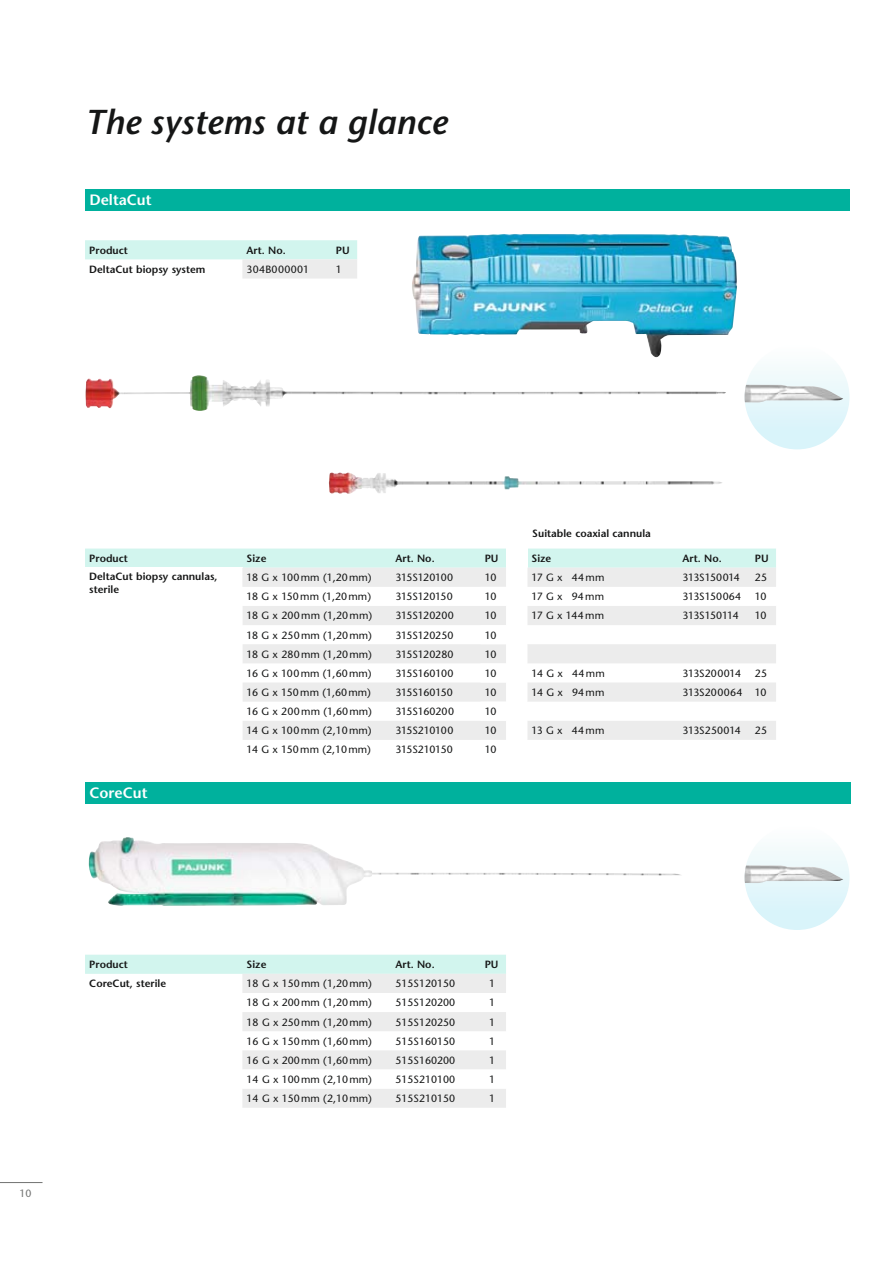
<style>
.page{position:relative;width:893px;height:1263px;background:#fff}
.page>*{position:absolute;margin:0;border:0;box-sizing:border-box;transform-origin:0 0}
.t1{font:italic 600 34.5px "Stone Sans";letter-spacing:.005em;color:#151616}
.t2{font:600 15px "Stone Sans";color:#fff}
.t3{font:10.5px "Stone Sans";color:#151616}
.t4{font:600 10.5px/13.5px "Stone Sans";color:#151616}
.t5{font:10.5px "Stone Sans";letter-spacing:-.02em;color:#151616}
.t6{font:10.5px "Stone Sans";letter-spacing:-.03em;color:#151616}
.t7{font:10.5px "Stone Sans";letter-spacing:.035em;color:#151616}
.t8{font:10.5px "Stone Sans";color:#727372}
</style>
<div class="page">
<img style="left:89px;top:837px;width:592px;height:69px">
<img style="left:412px;top:234px;width:325px;height:123px">
<img style="left:86px;top:375px;width:640px;height:36px">
<div style="left:745px;top:344px;width:104px;height:105px;background:linear-gradient(to bottom,#fefefd,#d3f2f9);border-radius:50%"></div>
<img style="left:745px;top:384px;width:98px;height:18px">
<img style="left:329px;top:473px;width:393px;height:21px">
<div style="left:745px;top:825px;width:104px;height:105px;background:linear-gradient(to bottom,#fdfdfd,#d4f2f9);border-radius:50%"></div>
<img style="left:745px;top:865px;width:98px;height:18px">
<svg style="left:85px;top:549px;width:691px;height:38px"></svg>
<svg style="left:243px;top:606px;width:533px;height:134px;fill:#ececec"></svg>
<div style="left:85px;top:782px;width:765px;height:22px;background:#00b19d"></div>
<svg style="left:85px;top:955px;width:421px;height:153px"></svg>
<div style="left:85px;top:189px;width:765px;height:21px;background:#00b19d"></div>
<svg style="left:85px;top:240px;width:272px;height:39px"></svg>
<hr style="left:0;top:1182px;width:43px;height:1px;background:#727372">
<h1 class="t1" style="left:85px;top:108px;width:364px">The systems at a glance</h1>
<h2 class="t2" style="left:89px;top:194px;width:64px">DeltaCut</h2>
<p class="t4" style="left:89px;top:244px;width:40px">Product</p>
<p class="t4" style="left:247px;top:244px;width:41px">Art. No.</p>
<p class="t4" style="left:336px;top:244px;width:15px">PU</p>
<p class="t4" style="left:89px;top:264px;width:118px">DeltaCut biopsy system</p>
<p class="t7" style="left:247px;top:265px;width:64px">304B000001</p>
<p class="t3" style="left:336px;top:265px;width:8px">1</p>
<p class="t4" style="left:532px;top:528px;width:120px">Suitable coaxial cannula</p>
<p class="t4" style="left:89px;top:553px;width:40px">Product</p>
<p class="t4" style="left:247px;top:553px;width:21px">Size</p>
<p class="t4" style="left:395px;top:553px;width:41px">Art. No.</p>
<p class="t4" style="left:485px;top:553px;width:15px">PU</p>
<p class="t4" style="left:531px;top:553px;width:21px">Size</p>
<p class="t4" style="left:682px;top:553px;width:41px">Art. No.</p>
<p class="t4" style="left:755px;top:553px;width:15px">PU</p>
<p class="t4" style="left:89px;top:570px;width:130px">DeltaCut biopsy cannulas, sterile</p>
<p class="t3" style="left:247px;top:573px;width:126px">18 G x 100 mm (1,20 mm)</p>
<p class="t5" style="left:395px;top:573px;width:59px">315S120100</p>
<p class="t3" style="left:485px;top:573px;width:13px">10</p>
<p class="t3" style="left:531px;top:573px;width:74px">17 G x 44 mm</p>
<p class="t5" style="left:682px;top:573px;width:59px">313S150014</p>
<p class="t3" style="left:755px;top:573px;width:14px">25</p>
<p class="t3" style="left:247px;top:593px;width:126px">18 G x 150 mm (1,20 mm)</p>
<p class="t5" style="left:395px;top:593px;width:59px">315S120150</p>
<p class="t3" style="left:485px;top:593px;width:13px">10</p>
<p class="t3" style="left:531px;top:593px;width:74px">17 G x 94 mm</p>
<p class="t3" style="left:682px;top:593px;width:60px">313S150064</p>
<p class="t3" style="left:755px;top:593px;width:13px">10</p>
<p class="t3" style="left:247px;top:612px;width:127px">18 G x 200 mm (1,20 mm)</p>
<p class="t3" style="left:395px;top:612px;width:60px">315S120200</p>
<p class="t3" style="left:485px;top:612px;width:13px">10</p>
<p class="t3" style="left:531px;top:612px;width:74px">17 G x 144 mm</p>
<p class="t6" style="left:682px;top:612px;width:58px">313S150114</p>
<p class="t3" style="left:755px;top:612px;width:13px">10</p>
<p class="t3" style="left:247px;top:631px;width:127px">18 G x 250 mm (1,20 mm)</p>
<p class="t3" style="left:395px;top:631px;width:60px">315S120250</p>
<p class="t3" style="left:485px;top:631px;width:13px">10</p>
<p class="t3" style="left:247px;top:650px;width:127px">18 G x 280 mm (1,20 mm)</p>
<p class="t3" style="left:395px;top:650px;width:60px">315S120280</p>
<p class="t3" style="left:485px;top:650px;width:13px">10</p>
<p class="t3" style="left:247px;top:669px;width:126px">16 G x 100 mm (1,60 mm)</p>
<p class="t5" style="left:395px;top:669px;width:60px">315S160100</p>
<p class="t3" style="left:485px;top:669px;width:13px">10</p>
<p class="t3" style="left:531px;top:669px;width:75px">14 G x 44 mm</p>
<p class="t3" style="left:682px;top:669px;width:60px">313S200014</p>
<p class="t3" style="left:755px;top:669px;width:14px">25</p>
<p class="t3" style="left:247px;top:688px;width:126px">16 G x 150 mm (1,60 mm)</p>
<p class="t5" style="left:395px;top:688px;width:59px">315S160150</p>
<p class="t3" style="left:485px;top:688px;width:13px">10</p>
<p class="t3" style="left:531px;top:688px;width:74px">14 G x 94 mm</p>
<p class="t3" style="left:682px;top:688px;width:85px">313S200064 10</p>
<p class="t3" style="left:247px;top:707px;width:127px">16 G x 200 mm (1,60 mm)</p>
<p class="t3" style="left:395px;top:707px;width:60px">315S160200</p>
<p class="t3" style="left:485px;top:707px;width:13px">10</p>
<p class="t3" style="left:247px;top:726px;width:126px">14 G x 100 mm (2,10 mm)</p>
<p class="t5" style="left:395px;top:726px;width:59px">315S210100</p>
<p class="t3" style="left:485px;top:726px;width:13px">10</p>
<p class="t3" style="left:531px;top:726px;width:74px">13 G x 44 mm</p>
<p class="t3" style="left:682px;top:726px;width:60px">313S250014</p>
<p class="t3" style="left:755px;top:726px;width:14px">25</p>
<p class="t3" style="left:247px;top:746px;width:126px">14 G x 150 mm (2,10 mm)</p>
<p class="t5" style="left:395px;top:746px;width:59px">315S210150</p>
<p class="t3" style="left:485px;top:746px;width:13px">10</p>
<h2 class="t2" style="left:89px;top:787px;width:60px">CoreCut</h2>
<p class="t8" style="left:19px;top:1189px;width:14px">10</p>
<p class="t4" style="left:89px;top:959px;width:40px">Product</p>
<p class="t4" style="left:247px;top:959px;width:21px">Size</p>
<p class="t4" style="left:395px;top:959px;width:41px">Art. No.</p>
<p class="t4" style="left:485px;top:959px;width:15px">PU</p>
<p class="t4" style="left:89px;top:978px;width:78px">CoreCut, sterile</p>
<p class="t3" style="left:247px;top:979px;width:127px">18 G x 150 mm (1,20 mm)</p>
<p class="t3" style="left:395px;top:979px;width:61px">515S120150</p>
<p class="t3" style="left:489px;top:979px;width:8px">1</p>
<p class="t3" style="left:247px;top:999px;width:127px">18 G x 200 mm (1,20 mm)</p>
<p class="t3" style="left:395px;top:999px;width:61px">515S120200</p>
<p class="t3" style="left:489px;top:999px;width:8px">1</p>
<p class="t3" style="left:247px;top:1018px;width:127px">18 G x 250 mm (1,20 mm)</p>
<p class="t3" style="left:395px;top:1018px;width:61px">515S120250</p>
<p class="t3" style="left:489px;top:1018px;width:8px">1</p>
<p class="t3" style="left:247px;top:1037px;width:127px">16 G x 150 mm (1,60 mm)</p>
<p class="t3" style="left:395px;top:1037px;width:61px">515S160150</p>
<p class="t3" style="left:489px;top:1037px;width:8px">1</p>
<p class="t3" style="left:247px;top:1056px;width:127px">16 G x 200 mm (1,60 mm)</p>
<p class="t3" style="left:395px;top:1056px;width:61px">515S160200</p>
<p class="t3" style="left:489px;top:1056px;width:8px">1</p>
<p class="t3" style="left:247px;top:1075px;width:127px">14 G x 100 mm (2,10 mm)</p>
<p class="t3" style="left:395px;top:1075px;width:61px">515S210100</p>
<p class="t3" style="left:489px;top:1075px;width:8px">1</p>
<p class="t3" style="left:247px;top:1094px;width:127px">14 G x 150 mm (2,10 mm)</p>
<p class="t3" style="left:395px;top:1094px;width:61px">515S210150</p>
<p class="t3" style="left:489px;top:1094px;width:8px">1</p>
</div>
